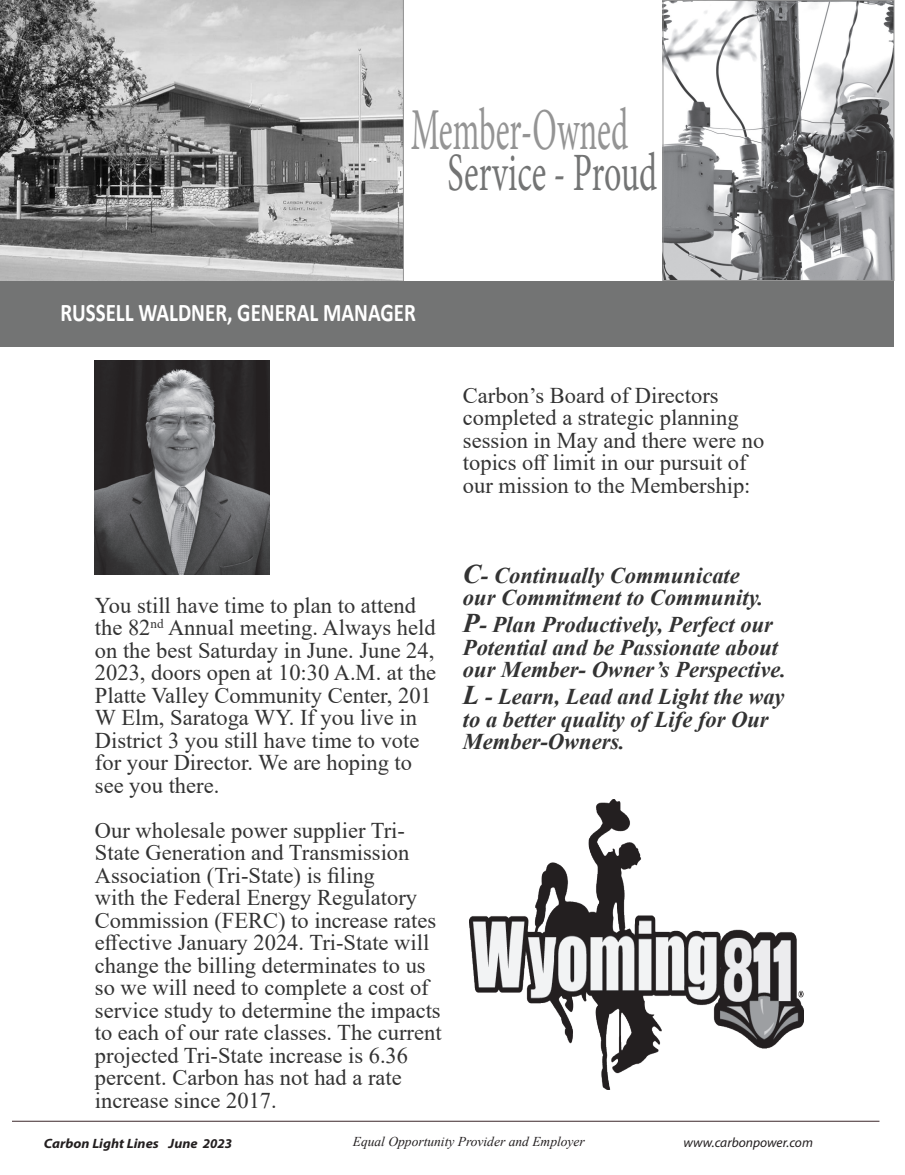
<style>
.page{position:relative;width:905px;height:1175px;background:#fff}
.page>*{position:absolute;margin:0;border:0;box-sizing:border-box;transform-origin:0 0}
.t1{font:59.4px "Minion Pro";color:#949494;scale:.55 1}
.t2{font:54px "Minion Pro";color:#737474;scale:.63 1}
.Body{font:700 25.5px "Calibri";color:#fff;scale:.82 1}
.t3{font:22.5px/22.5px "Times New Roman";color:#333}
.t4{font:italic 700 22.5px/22.5px "Times New Roman";color:#333}
.t5{font:italic 13.5px "Times New Roman";color:#231f20}
.t6{font:italic 700 13.5px "Myriad Pro";color:#231f20;scale:1.06 1}
.t7{font:italic 13.5px "Myriad Pro";color:#231f20}
.s1{font-size:27px}
</style>
<div class="page">
<svg style="left:0;top:0;width:404px;height:281px;background:#979797"></svg>
<div style="left:0;top:281px;width:893px;height:66px;background:#737474"></div>
<img style="left:95px;top:360px;width:174px;height:214px">
<img style="left:664px;top:2px;width:228px;height:277px">
<div style="left:662px;top:0;width:232px;height:281px;border:1px solid #949494"></div>
<hr style="left:12px;top:1120px;width:867px;height:1px;background:#3c272a">
<img style="left:469px;top:800px;width:334px;height:289px">
<p class="t1" style="left:411px;top:91px;width:397px">Member-Owned</p>
<p class="t2" style="left:447px;top:136px;width:334px">Service - Proud</p>
<p class="Body" style="left:60px;top:294px;width:435px">RUSSELL WALDNER, GENERAL MANAGER</p>
<p class="t3" style="left:463px;top:383px;width:303px">Carbon’s Board of Directors completed a strategic planning session in May and there were no topics off limit in our pursuit of our mission to the Membership:</p>
<p class="t3" style="left:95px;top:593px;width:343px">You still have time to plan to attend the 82<sup>nd</sup> Annual meeting. Always held on the best Saturday in June. June 24, 2023, doors open at 10:30 A.M. at the Platte Valley Community Center, 201<br>W Elm, Saratoga WY. If you live in District 3 you still have time to vote for your Director. We are hoping to see you there.</p>
<p class="t3" style="left:95px;top:818px;width:348px">Our wholesale power supplier Tri-State Generation and Transmission Association (Tri-State) is filing<br>with the Federal Energy Regulatory Commission (FERC) to increase rates effective January 2024. Tri-State will change the billing determinates to us so we will need to complete a cost of service study to determine the impacts to each of our rate classes. The current projected Tri-State increase is 6.36 percent. Carbon has not had a rate increase since 2017.</p>
<p class="t4" style="left:463px;top:563px;width:302px"><span class="s1">C</span>- Continually Communicate our Commitment to Community.</p>
<p class="t4" style="left:463px;top:612px;width:324px"><span class="s1">P</span>- Plan Productively, Perfect our<br>Potential and be Passionate about our Member- Owner’s Perspective.</p>
<p class="t4" style="left:463px;top:684px;width:323px"><span class="s1">L</span> - Learn, Lead and Light the way to a better quality of Life for Our<br>Member-Owners.</p>
<p class="t6" style="left:44px;top:1134px;width:179px">Carbon Light Lines June 2023</p>
<p class="t5" style="left:353px;top:1132px;width:233px">Equal Opportunity Provider and Employer</p>
<p class="t7" style="left:683px;top:1134px;width:131px">www.carbonpower.com</p>
</div>
